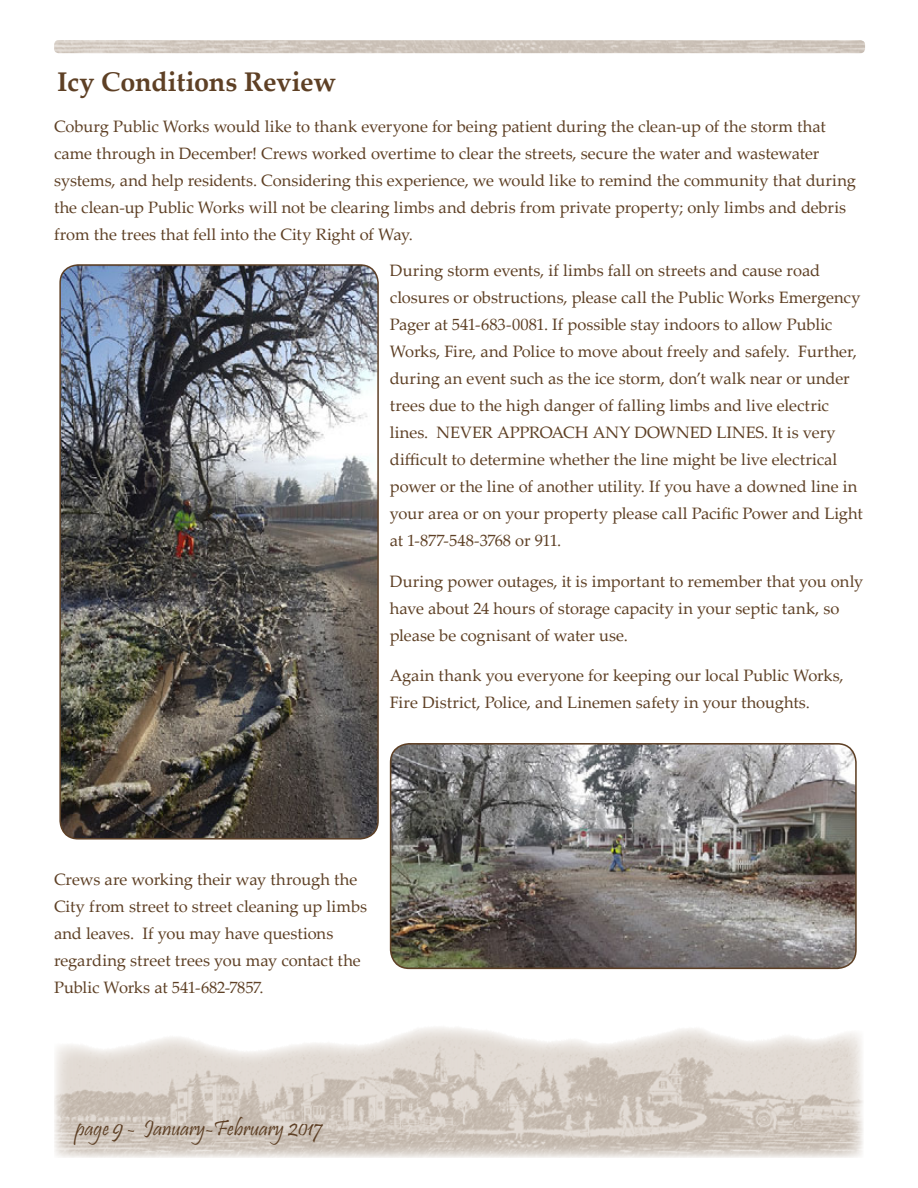
<style>
.page{position:relative;width:918px;height:1188px;background:#fff}
.page>*{position:absolute;margin:0;border:0;box-sizing:border-box;transform-origin:0 0}
.t1{font:700 27px "Palatino Linotype";letter-spacing:-.01em;color:#5e4025}
.t2{font:22.5px "Pristina";color:#5e4025}
.t3{font:16.5px/27px "Palatino Linotype";letter-spacing:-.005em;color:#5e4025}
</style>
<div class="page">
<img style="left:54px;top:1027px;width:809px;height:131px">
<img style="left:54px;top:40px;width:811px;height:13px">
<img style="left:62px;top:265px;width:316px;height:572px">
<div style="left:59px;top:264px;width:320px;height:576px;border:2px solid #5e4025;border-radius:18px"></div>
<img style="left:391px;top:744px;width:463px;height:224px">
<div style="left:390px;top:743px;width:467px;height:226px;border:2px solid #5e4025;border-radius:19px"></div>
<h1 class="t1" style="left:57px;top:63px;width:280px">Icy Conditions Review</h1>
<p class="t3" style="left:54px;top:113px;width:804px">Coburg Public Works would like to thank everyone for being patient during the clean-up of the storm that came through in December! Crews worked overtime to clear the streets, secure the water and wastewater systems, and help residents. Considering this experience, we would like to remind the community that during the clean-up Public Works will not be clearing limbs and debris from private property; only limbs and debris from the trees that fell into the City Right of Way.</p>
<p class="t3" style="left:390px;top:257px;width:475px">During storm events, if limbs fall on streets and cause road closures or obstructions, please call the Public Works Emergency Pager at 541-683-0081. If possible stay indoors to allow Public Works, Fire, and Police to move about freely and safely. Further, during an event such as the ice storm, don’t walk near or under trees due to the high danger of falling limbs and live electric lines. NEVER APPROACH ANY DOWNED LINES. It is very difficult to determine whether the line might be live electrical power or the line of another utility. If you have a downed line in your area or on your property please call Pacific Power and Light at 1-877-548-3768 or 911.</p>
<p class="t3" style="left:390px;top:567px;width:475px">During power outages, it is important to remember that you only have about 24 hours of storage capacity in your septic tank, so please be cognisant of water use.</p>
<p class="t3" style="left:390px;top:661px;width:455px">Again thank you everyone for keeping our local Public Works,<br>Fire District, Police, and Linemen safety in your thoughts.</p>
<p class="t3" style="left:54px;top:865px;width:315px">Crews are working their way through the City from street to street cleaning up limbs and leaves. If you may have questions regarding street trees you may contact the Public Works at 541-682-7857.</p>
<h2 class="t2" style="left:76px;top:1116px;width:248px">page 9 - January-February 2017</h2>
</div>
